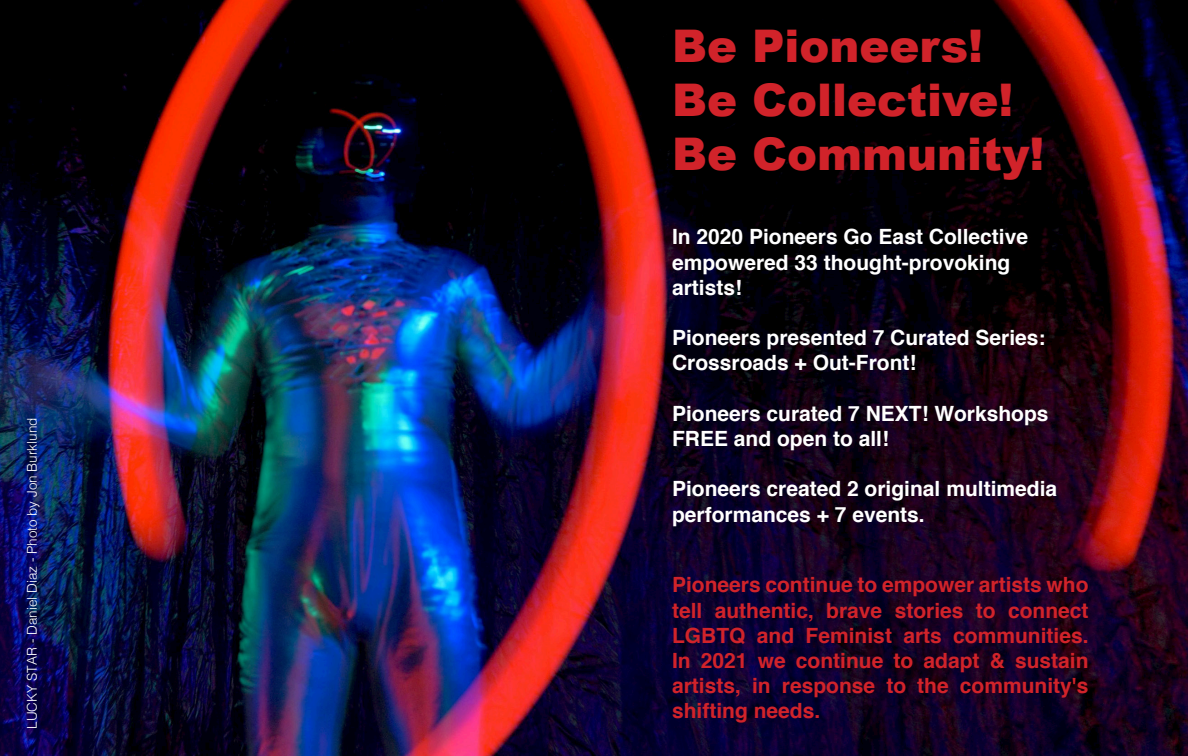
<style>
.page{position:relative;width:1188px;height:756px;background:#fff}
.page>*{position:absolute;margin:0;border:0;box-sizing:border-box;transform-origin:0 0}
.t1{font:900 45px "Arial";color:#d1232a}
.t2{font:700 21px/25.2px "Helvetica";color:#fff}
.t3{font:700 21px/25.2px "Helvetica";color:#d1232a;text-align:justify}
.t4{font:300 13.5px "Helvetica";color:#fff}
</style>
<div class="page">
<img style="left:0;top:0;width:1188px;height:756px">
<p class="t4" style="left:20px;top:729px;width:313px;rotate:-90deg">LUCKY STAR - Daniel Diaz - Photo by Jon Burklund</p>
<p class="t1" style="left:672px;top:13px;width:313px">Be Pioneers!</p>
<p class="t1" style="left:672px;top:67px;width:343px">Be Collective!</p>
<p class="t1" style="left:672px;top:121px;width:374px">Be Community!</p>
<p class="t2" style="left:672px;top:225px;width:357px">In 2020 Pioneers Go East Collective empowered 33 thought-provoking artists!</p>
<p class="t2" style="left:672px;top:325px;width:375px">Pioneers presented 7 Curated Series:<br>Crossroads + Out-Front!</p>
<p class="t2" style="left:672px;top:401px;width:378px">Pioneers curated 7 NEXT! Workshops<br>FREE and open to all!</p>
<p class="t2" style="left:672px;top:477px;width:387px">Pioneers created 2 original multimedia performances + 7 events.</p>
<p class="t3" style="left:672px;top:573px;width:418px">Pioneers continue to empower artists who tell authentic, brave stories to connect LGBTQ and Feminist arts communities.<br>In 2021 we continue to adapt &amp; sustain artists, in response to the community's shifting needs.</p>
</div>
